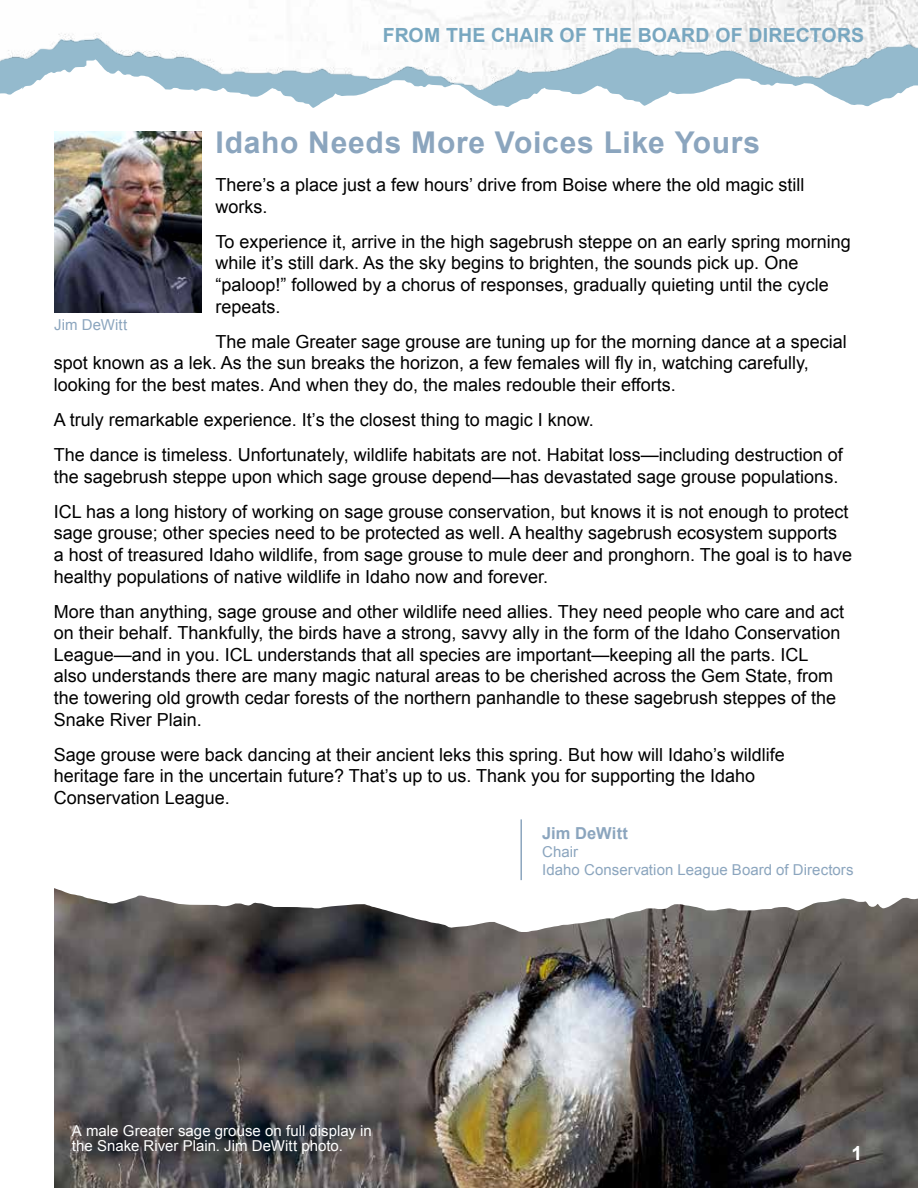
<style>
.page{position:relative;width:918px;height:1188px;background:#fff}
.page>*{position:absolute;margin:0;border:0;box-sizing:border-box;transform-origin:0 0}
.t1{font:700 30px "Arial";letter-spacing:.02em;color:#8ba5be}
.t2{font:700 19.5px "Arial";letter-spacing:.01em;color:#78a7c0}
.t3{font:700 19.5px "Arial";color:#fff}
.t4{font:18px/21.6px "Arial";color:#000}
.t5{font:700 16.5px "Arial";letter-spacing:.005em;color:#8ba5be}
.t6{font:15px/15px "Arial";color:#fff}
.t7{font:15px/18px "Arial";letter-spacing:.005em;color:#8ba5be}
</style>
<div class="page">
<svg style="left:194px;top:90px;width:316px;height:18px"></svg>
<svg style="left:311px;top:90px;width:594px;height:16px"></svg>
<svg style="left:0;top:90px;width:18px;height:5px"></svg>
<img style="left:0;top:0;width:918px;height:90px">
<img style="left:0;top:0;width:1px;height:80px">
<img style="left:54px;top:932px;width:864px;height:256px">
<svg style="left:54px;top:880px;width:864px;height:52px"></svg>
<img style="left:54px;top:131px;width:148px;height:182px">
<hr style="left:520px;top:819px;width:2px;height:61px;background:#8ba5be">
<p class="t2" style="left:383px;top:22px;width:483px">FROM THE CHAIR OF THE BOARD OF DIRECTORS</p>
<h1 class="t1" style="left:215px;top:123px;width:546px">Idaho Needs More Voices Like Yours</h1>
<p class="t4" style="left:215px;top:174px;width:591px">There’s a place just a few hours’ drive from Boise where the old magic still works.</p>
<p class="t4" style="left:215px;top:231px;width:637px">To experience it, arrive in the high sagebrush steppe on an early spring morning while it’s still dark. As the sky begins to brighten, the sounds pick up. One “paloop!” followed by a chorus of responses, gradually quieting until the cycle repeats.</p>
<p class="t4" style="left:54px;top:331px;width:794px;text-indent:162px">The male Greater sage grouse are tuning up for the morning dance at a special spot known as a lek. As the sun breaks the horizon, a few females will fly in, watching carefully, looking for the best mates. And when they do, the males redouble their efforts.</p>
<p class="t4" style="left:54px;top:402px;width:791px;line-height:35.1px">A truly remarkable experience. It’s the closest thing to magic I know.<br>The dance is timeless. Unfortunately, wildlife habitats are not. Habitat loss—including destruction of</p>
<p class="t4" style="left:54px;top:459px;width:796px;line-height:35.1px">the sagebrush steppe upon which sage grouse depend—has devastated sage grouse populations.<br>ICL has a long history of working on sage grouse conservation, but knows it is not enough to protect</p>
<p class="t4" style="left:54px;top:522px;width:800px">sage grouse; other species need to be protected as well. A healthy sagebrush ecosystem supports<br>a host of treasured Idaho wildlife, from sage grouse to mule deer and pronghorn. The goal is to have healthy populations of native wildlife in Idaho now and forever.</p>
<p class="t4" style="left:54px;top:601px;width:792px">More than anything, sage grouse and other wildlife need allies. They need people who care and act on their behalf. Thankfully, the birds have a strong, savvy ally in the form of the Idaho Conservation League—and in you. ICL understands that all species are important—keeping all the parts. ICL also understands there are many magic natural areas to be cherished across the Gem State, from the towering old growth cedar forests of the northern panhandle to these sagebrush steppes of the Snake River Plain.</p>
<p class="t4" style="left:54px;top:744px;width:733px">Sage grouse were back dancing at their ancient leks this spring. But how will Idaho’s wildlife heritage fare in the uncertain future? That’s up to us. Thank you for supporting the Idaho<br>Conservation League.</p>
<p class="t7" style="left:54px;top:316px;width:74px">Jim DeWitt</p>
<p class="t6" style="left:72px;top:1123px;width:302px">A male Greater sage grouse on full display in the Snake River Plain. Jim DeWitt photo.</p>
<p class="t5" style="left:542px;top:823px;width:87px">Jim DeWitt</p>
<p class="t7" style="left:542px;top:843px;width:313px">Chair<br>Idaho Conservation League Board of Directors</p>
<p class="t3" style="left:852px;top:1140px;width:12px">1</p>
</div>
